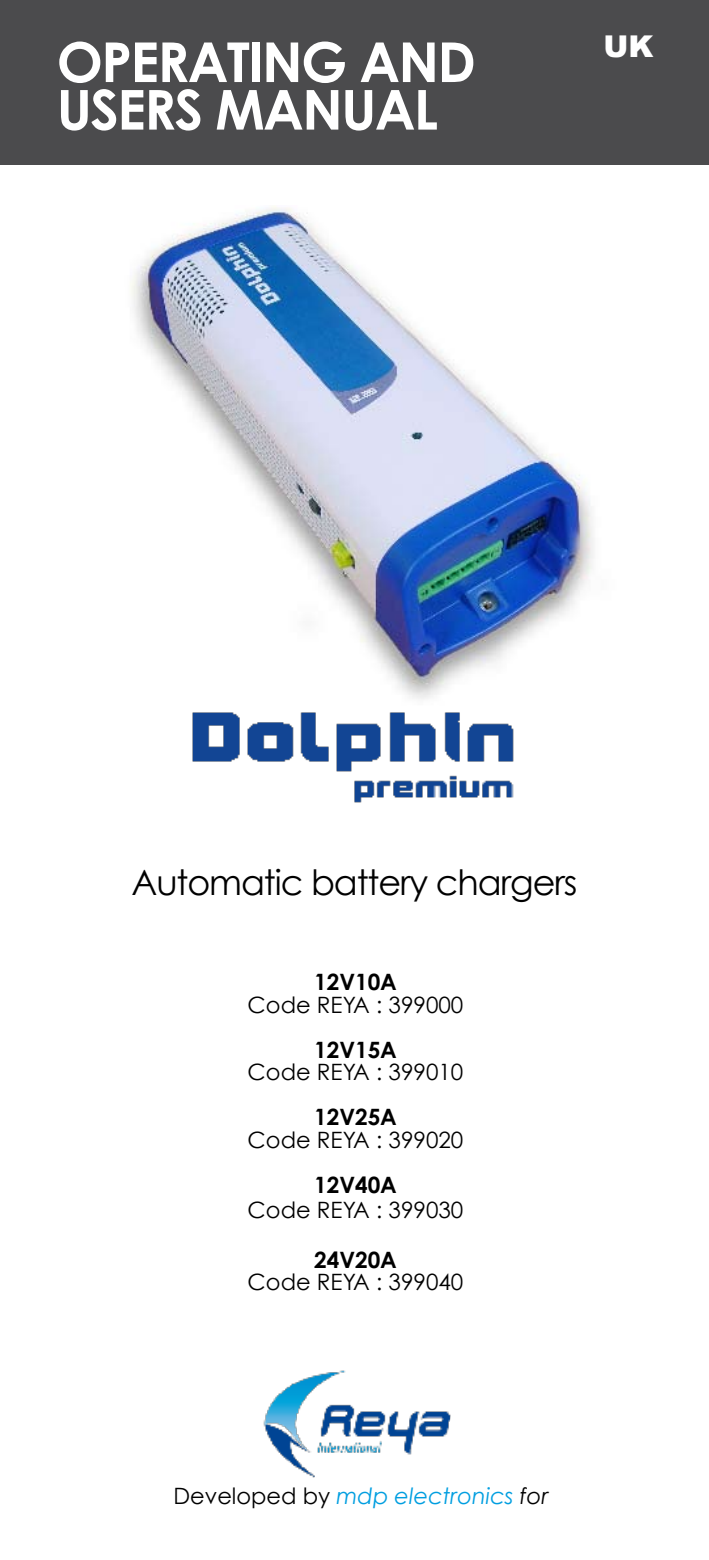
<style>
.page{position:relative;width:709px;height:1560px;background:#fff}
.page>*{position:absolute;margin:0;border:0;box-sizing:border-box;transform-origin:0 0}
.t1{font:700 55px "Century Gothic";color:#fff}
.t2{font:35px "Century Gothic";letter-spacing:-.03em;color:#000}
.t3{font:900 30px "Arial";color:#fff}
.t4{font:22.5px "Century Gothic";color:#000}
.t5{font:700 22.5px "Century Gothic";color:#000}
.t6{font:italic 22.5px "Century Gothic";color:#009ee0}
.s1{font-style:normal;color:#000}
.s2{color:#000}
</style>
<div class="page">
<div style="left:0;top:0;width:709px;height:165px;background:#4b4b4d"></div>
<img style="left:130px;top:206px;width:464px;height:474px">
<img style="left:192px;top:680px;width:322px;height:123px">
<img style="left:263px;top:1370px;width:188px;height:108px">
<h1 class="t1" style="left:57px;top:27px;width:76px">OPERATING</h1>
<h1 class="t1" style="left:359px;top:27px;width:39px">AND</h1>
<h1 class="t1" style="left:57px;top:75px;width:29px">USERS</h1>
<h1 class="t1" style="left:215px;top:75px;width:38px">MANUAL</h1>
<h3 class="t3" style="left:603px;top:30px;width:51px">UK</h3>
<h2 class="t2" style="left:131px;top:860px;width:447px">Automatic battery chargers</h2>
<p class="t5" style="left:314px;top:967px;width:84px">12V10A</p>
<p class="t4" style="left:248px;top:990px;width:217px">Code REYA : 399000</p>
<p class="t5" style="left:314px;top:1035px;width:84px">12V15A</p>
<p class="t4" style="left:248px;top:1058px;width:217px">Code REYA : 399010</p>
<p class="t5" style="left:314px;top:1102px;width:84px">12V25A</p>
<p class="t4" style="left:248px;top:1125px;width:217px">Code REYA : 399020</p>
<p class="t5" style="left:314px;top:1170px;width:84px">12V40A</p>
<p class="t4" style="left:248px;top:1195px;width:217px">Code REYA : 399030</p>
<p class="t5" style="left:314px;top:1245px;width:84px">24V20A</p>
<p class="t4" style="left:248px;top:1268px;width:217px">Code REYA : 399040</p>
<p class="t6" style="left:173px;top:1481px;width:376px"><span class="s1">Developed by</span> mdp electronics <span class="s2">for</span></p>
</div>
